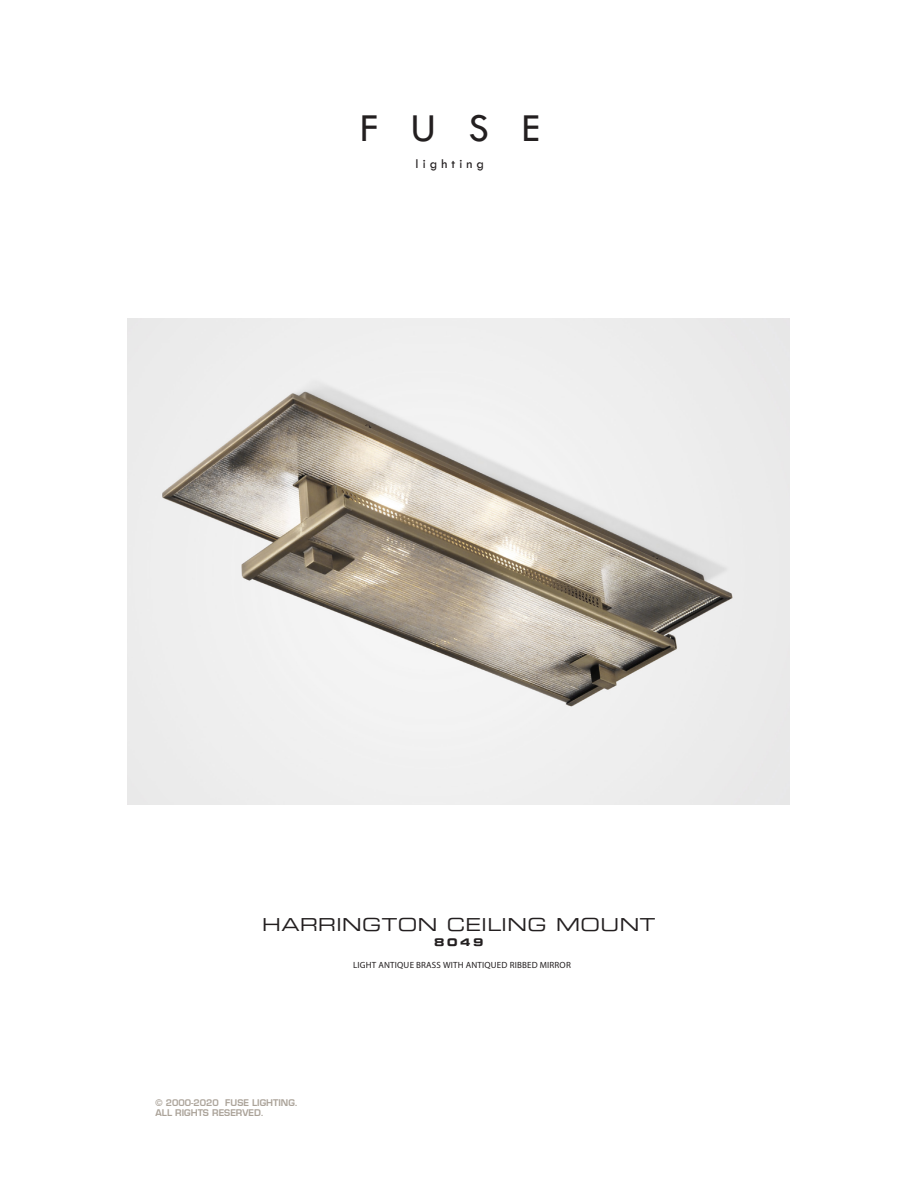
<style>
.page{position:relative;width:918px;height:1188px;background:#fff}
.page>*{position:absolute;margin:0;border:0;box-sizing:border-box;transform-origin:0 0}
.t1{font:41.1px "Tw Cen";color:#231f20}
.Product{font:18px "Eurostile LT Extended Two";letter-spacing:.025em;color:#231f20}
.t2{font:13.65px "Tw Cen";letter-spacing:.3em;color:#231f20}
.Number{font:10.5px "Eurostile LT Bold Extended Two";color:#231f20}
.t3{font:600 9px/10.8px "Eurostile LT";color:#aba399}
.Front_Caption{font:9px "Myriad Pro";letter-spacing:.02em;color:#231f20}
</style>
<div class="page">
<img style="left:128px;top:319px;width:662px;height:486px">
<h1 class="t1" style="left:360px;top:103px;width:181px">FUSE</h1>
<h3 class="t2" style="left:416px;top:155px;width:70px">lighting</h3>
<p class="Product" style="left:262px;top:913px;width:395px">HARRINGTON CEILING MOUNT</p>
<p class="Number" style="left:434px;top:935px;width:51px">8049</p>
<p class="Front_Caption" style="left:353px;top:959px;width:219px">LIGHT ANTIQUE BRASS WITH ANTIQUED RIBBED MIRROR</p>
<p class="t3" style="left:156px;top:1097px;width:144px">© 2000-2020 FUSE LIGHTING.<br>ALL RIGHTS RESERVED.</p>
</div>
